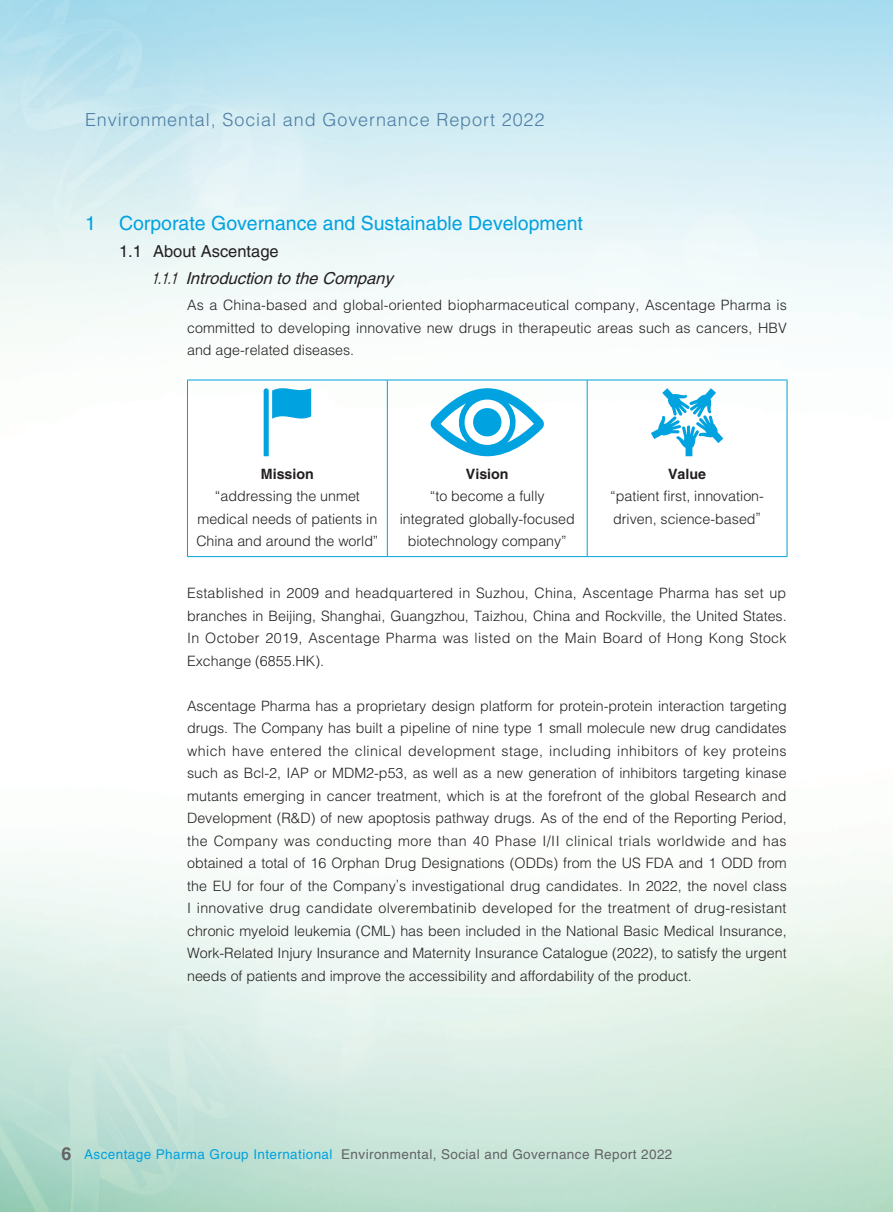
<style>
.page{position:relative;width:893px;height:1212px;background:#fff}
.page>*{position:absolute;margin:0;border:0;box-sizing:border-box;transform-origin:0 0}
.t1{font:19.5px "Helvetica LT Std";color:#00a2df}
.t2{font:300 18px "Helvetica LT Std";letter-spacing:.05em;color:#4d7ca4}
.t3{font:italic 16.5px "Helvetica LT Std";color:#231f20;scale:.7 1}
.t4{font:16.5px "Helvetica LT Std";color:#231f20}
.t5{font:300 14.25px/22.5px "Helvetica LT Std";color:#231f20;text-align:justify}
.t6{font:700 14.25px "Helvetica LT Std";color:#231f20}
.t7{font:13.5px "Helvetica LT Std";letter-spacing:.03em;color:#636366}
.s1{font-weight:700;font-size:18px}
.s2{color:#00a2df}
</style>
<div class="page">
<hr style="left:187px;top:380px;width:200px;height:1px;background:#00a2df">
<hr style="left:187px;top:380px;width:1px;height:176px;background:#00a2df">
<hr style="left:387px;top:380px;width:200px;height:1px;background:#00a2df">
<hr style="left:387px;top:380px;width:1px;height:176px;background:#00a2df">
<hr style="left:587px;top:380px;width:200px;height:1px;background:#00a2df">
<hr style="left:587px;top:380px;width:1px;height:176px;background:#00a2df">
<hr style="left:787px;top:380px;width:1px;height:176px;background:#00a2df">
<hr style="left:187px;top:556px;width:200px;height:1px;background:#00a2df">
<hr style="left:387px;top:556px;width:200px;height:1px;background:#00a2df">
<hr style="left:587px;top:556px;width:200px;height:1px;background:#00a2df">
<svg style="left:264px;top:388px;width:47px;height:68px"></svg>
<svg style="left:431px;top:388px;width:113px;height:68px"></svg>
<div style="left:473px;top:408px;width:28px;height:28px;background:#00a2df;border-radius:50%"></div>
<svg style="left:651px;top:388px;width:72px;height:68px"></svg>
<p class="t2" style="left:85px;top:109px;width:461px">Environmental, Social and Governance Report 2022</p>
<h1 class="t1" style="left:85px;top:212px;width:499px">1 Corporate Governance and Sustainable Development</h1>
<p class="t4" style="left:119px;top:241px;width:161px">1.1 About Ascentage</p>
<p class="t3" style="left:151px;top:268px;width:353px">1.1.1 IntroductiontotheCompany</p>
<p class="t5" style="left:187px;top:294px;width:601px">As a China-based and global-oriented biopharmaceutical company, Ascentage Pharma is committed to developing innovative new drugs in therapeutic areas such as cancers, HBV and age-related diseases.</p>
<p class="t6" style="left:261px;top:465px;width:55px">Mission</p>
<p class="t5" style="left:196px;top:485px;width:184px;text-align:center">“addressing the unmet medical needs of patients in<br>China and around the world”</p>
<p class="t6" style="left:466px;top:465px;width:44px">Vision</p>
<p class="t5" style="left:400px;top:485px;width:177px;text-align:center">“to become a fully integrated globally-focused biotechnology company”</p>
<p class="t6" style="left:668px;top:465px;width:40px">Value</p>
<p class="t5" style="left:610px;top:485px;width:155px">“patient first, innovation&shy;driven, science-based”</p>
<p class="t5" style="left:187px;top:582px;width:601px">Established in 2009 and headquartered in Suzhou, China, Ascentage Pharma has set up branches in Beijing, Shanghai, Guangzhou, Taizhou, China and Rockville, the United States.<br>In October 2019, Ascentage Pharma was listed on the Main Board of Hong Kong Stock Exchange (6855.HK).</p>
<p class="t5" style="left:187px;top:694px;width:601px">Ascentage Pharma has a proprietary design platform for protein-protein interaction targeting drugs. The Company has built a pipeline of nine type 1 small molecule new drug candidates which have entered the clinical development stage, including inhibitors of key proteins such as Bcl-2, IAP or MDM2-p53, as well as a new generation of inhibitors targeting kinase mutants emerging in cancer treatment, which is at the forefront of the global Research and Development (R&amp;D) of new apoptosis pathway drugs. As of the end of the Reporting Period, the Company was conducting more than 40 Phase I/II clinical trials worldwide and has obtained a total of 16 Orphan Drug Designations (ODDs) from the US FDA and 1 ODD from the EU for four of the Company’s investigational drug candidates. In 2022, the novel class I innovative drug candidate olverembatinib developed for the treatment of drug-resistant chronic myeloid leukemia (CML) has been included in the National Basic Medical Insurance, Work-Related Injury Insurance and Maternity Insurance Catalogue (2022), to satisfy the urgent needs of patients and improve the accessibility and affordability of the product.</p>
<p class="t7" style="left:61px;top:1146px;width:612px"><span class="s1">6</span> <span class="s2">Ascentage Pharma Group International</span> Environmental, Social and Governance Report 2022</p>
</div>
